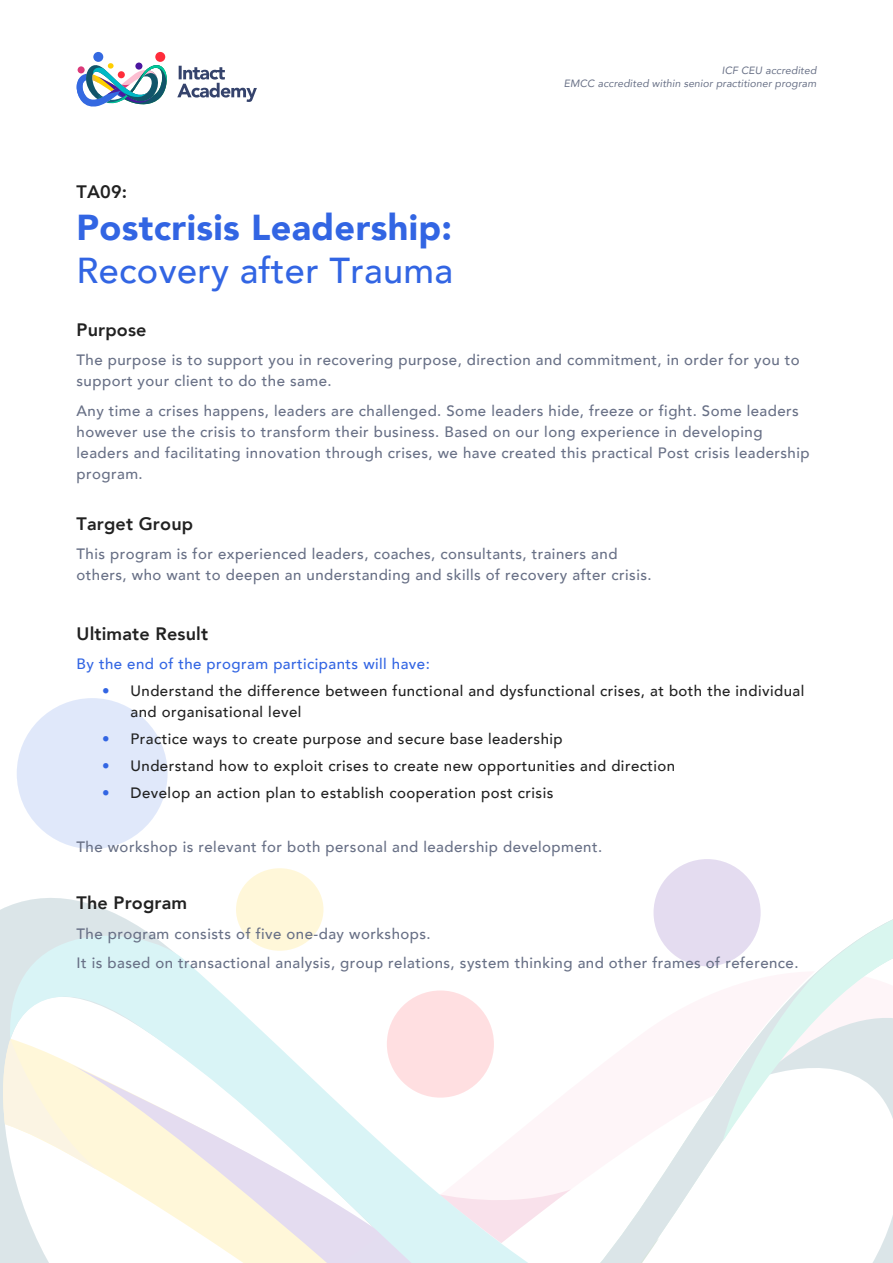
<style>
.page{position:relative;width:893px;height:1263px;background:#fff}
.page>*{position:absolute;margin:0;border:0;box-sizing:border-box;transform-origin:0 0}
.t1{font:900 36px "Avenir";letter-spacing:.01em;color:#3265e3}
.t2{font:500 36px "Avenir";letter-spacing:.01em;color:#3265e3}
.t3{font:800 18px "Avenir";letter-spacing:.01em;color:#212121}
.t4{font:500 15px/21px "Avenir";letter-spacing:.03em;color:#687086}
.t5{font:500 15px/21px "Avenir";letter-spacing:.03em;color:#212121}
.t6{font:500 15px "Avenir";letter-spacing:.03em;color:#3265e3}
.t7{font:italic 10.5px/13.5px "Avenir";letter-spacing:.01em;color:#687086;text-align:right}
.s1{color:#3265e3}
</style>
<div class="page">
<div style="left:17px;top:698px;width:151px;height:151px;background:#e0e8fa;border-radius:50%"></div>
<svg style="left:0;top:840px;width:736px;height:423px"></svg>
<svg style="left:2px;top:1039px;width:2px;height:130px"></svg>
<svg style="left:484px;top:869px;width:409px;height:394px"></svg>
<svg style="left:4px;top:914px;width:817px;height:349px"></svg>
<svg style="left:722px;top:868px;width:171px;height:282px"></svg>
<div style="left:236px;top:868px;width:87px;height:83px;background:#fff7d9;border-radius:50%"></div>
<svg style="left:177px;top:66px;width:80px;height:36px"></svg>
<div style="left:155px;top:52px;width:10px;height:10px;background:#ff2c3a;border-radius:50%"></div>
<div style="left:93px;top:52px;width:10px;height:10px;background:#3469e1;border-radius:50%"></div>
<img style="left:77px;top:61px;width:90px;height:46px">
<p class="t3" style="left:77px;top:177px;width:52px">TA09:</p>
<h1 class="t1" style="left:77px;top:197px;width:377px">Postcrisis Leadership:</h1>
<h1 class="t2" style="left:77px;top:240px;width:378px">Recovery after Trauma</h1>
<p class="t7" style="left:564px;top:63px;width:254px">ICF CEU accredited<br>EMCC accredited within senior practitioner program</p>
<p class="t3" style="left:77px;top:315px;width:72px">Purpose</p>
<p class="t4" style="left:77px;top:349px;width:725px">The purpose is to support you in recovering purpose, direction and commitment, in order for you to support your client to do the same.</p>
<p class="t4" style="left:77px;top:399px;width:734px">Any time a crises happens, leaders are challenged. Some leaders hide, freeze or fight. Some leaders however use the crisis to transform their business. Based on our long experience in developing leaders and facilitating innovation through crises, we have created this practical Post crisis leadership program.</p>
<p class="t3" style="left:77px;top:509px;width:118px">Target Group</p>
<p class="t4" style="left:77px;top:543px;width:577px">This program is for experienced leaders, coaches, consultants, trainers and others, who want to deepen an understanding and skills of recovery after crisis.</p>
<p class="t3" style="left:77px;top:620px;width:133px">Ultimate Result</p>
<p class="t6" style="left:77px;top:651px;width:355px">By the end of the program participants will have:</p>
<p class="t5" style="left:131px;top:680px;width:675px;text-indent:-28px"><span class="s1">•</span> Understand the difference between functional and dysfunctional crises, at both the individual and organisational level</p>
<p class="t5" style="left:102px;top:728px;width:462px"><span class="s1">•</span> Practice ways to create purpose and secure base leadership</p>
<p class="t5" style="left:102px;top:755px;width:575px"><span class="s1">•</span> Understand how to exploit crises to create new opportunities and direction</p>
<p class="t5" style="left:102px;top:782px;width:453px"><span class="s1">•</span> Develop an action plan to establish cooperation post crisis</p>
<p class="t4" style="left:77px;top:836px;width:527px">The workshop is relevant for both personal and leadership development.</p>
<p class="t3" style="left:77px;top:889px;width:112px">The Program</p>
<p class="t4" style="left:77px;top:918px;width:723px;line-height:29.5px">The program consists of five one-day workshops.<br>It is based on transactional analysis, group relations, system thinking and other frames of reference.</p>
</div>
